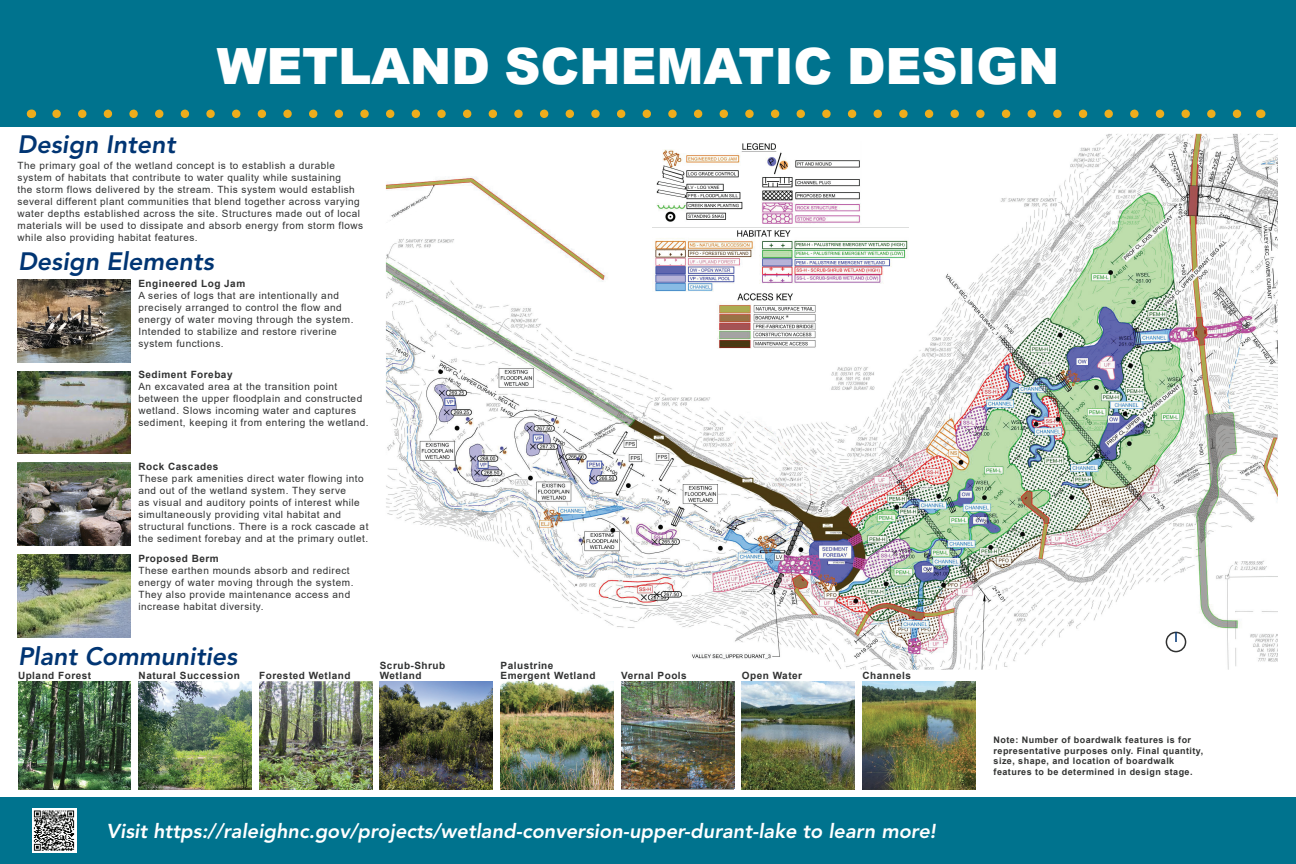
<style>
.page{position:relative;width:1296px;height:864px;background:#fff}
.page>*{position:absolute;margin:0;border:0;box-sizing:border-box;transform-origin:0 0}
.t1{font:900 50px "Arial";letter-spacing:-.005em;color:#fff}
.t2{font:italic 800 25px "Avenir LT Std";color:#013573}
.t3{font:italic 800 20px "Avenir LT Std";color:#fff}
.t4{font:10px/12px "Arial";letter-spacing:.05em;color:#313232}
.t5{font:700 10px/10px "Arial";letter-spacing:.05em;color:#313232}
.t6{font:700 9px/10.8px "Arial";letter-spacing:.05em;color:#323332}
.t7{font:8px "Arial";color:#323332}
</style>
<div class="page">
<img style="left:386px;top:134px;width:892px;height:563px">
<svg style="left:386px;top:197px;width:48px;height:38px"></svg>
<div style="left:0;top:797px;width:1296px;height:67px;background:#00738e"></div>
<svg style="left:32px;top:808px;width:44px;height:45px"></svg>
<svg style="left:34px;top:811px;width:40px;height:14px"></svg>
<img style="left:138px;top:681px;width:114px;height:109px">
<img style="left:18px;top:681px;width:113px;height:109px">
<div style="left:0;top:0;width:1296px;height:127px;background:#00738e"></div>
<svg style="left:57px;top:110px;width:1185px;height:8px"></svg>
<img style="left:18px;top:279px;width:113px;height:83px">
<img style="left:18px;top:371px;width:113px;height:83px">
<img style="left:18px;top:463px;width:113px;height:83px">
<img style="left:18px;top:554px;width:113px;height:83px">
<img style="left:259px;top:681px;width:113px;height:109px">
<img style="left:380px;top:681px;width:113px;height:109px">
<img style="left:501px;top:681px;width:113px;height:109px">
<img style="left:621px;top:681px;width:113px;height:107px">
<img style="left:742px;top:681px;width:113px;height:109px">
<img style="left:863px;top:681px;width:113px;height:109px">
<img style="left:657px;top:142px;width:204px;height:82px">
<img style="left:652px;top:228px;width:257px;height:64px">
<img style="left:715px;top:292px;width:103px;height:57px">
<div style="left:1166px;top:632px;width:20px;height:20px;border:2px solid #313232;border-radius:50%"></div>
<svg style="left:1175px;top:632px;width:2px;height:10px"></svg>
<h1 class="t1" style="left:217px;top:30px;width:844px">WETLAND SCHEMATIC DESIGN</h1>
<h2 class="t2" style="left:18px;top:129px;width:159px">Design Intent</h2>
<p class="t4" style="left:18px;top:160px;width:347px">The primary goal of the wetland concept is to establish a durable system of habitats that contribute to water quality while sustaining<br>the storm flows delivered by the stream. This system would establish several different plant communities that blend together across varying water depths established across the site. Structures made out of local materials will be used to dissipate and absorb energy from storm flows while also providing habitat features.</p>
<h2 class="t2" style="left:18px;top:247px;width:197px">Design Elements</h2>
<p class="t5" style="left:138px;top:278px;width:108px">Engineered Log Jam</p>
<p class="t4" style="left:138px;top:289px;width:217px">A series of logs that are intentionally and precisely arranged to control the flow and energy of water moving through the system.<br>Intended to stabilize and restore riverine system functions.</p>
<p class="t5" style="left:138px;top:370px;width:96px">Sediment Forebay</p>
<p class="t4" style="left:138px;top:381px;width:232px">An excavated area at the transition point between the upper floodplain and constructed wetland. Slows incoming water and captures sediment, keeping it from entering the wetland.</p>
<p class="t5" style="left:138px;top:462px;width:81px">Rock Cascades</p>
<p class="t4" style="left:138px;top:472px;width:232px">These park amenities direct water flowing into and out of the wetland system. They serve<br>as visual and auditory points of interest while simultaneously providing vital habitat and structural functions. There is a rock cascade at the sediment forebay and at the primary outlet.</p>
<p class="t5" style="left:138px;top:553px;width:82px">Proposed Berm</p>
<p class="t4" style="left:138px;top:564px;width:217px">These earthen mounds absorb and redirect energy of water moving through the system.<br>They also provide maintenance access and increase habitat diversity.</p>
<h2 class="t2" style="left:18px;top:641px;width:221px">Plant Communities</h2>
<p class="t5" style="left:18px;top:671px;width:75px">Upland Forest</p>
<p class="t5" style="left:139px;top:671px;width:103px">Natural Succession</p>
<p class="t5" style="left:259px;top:671px;width:93px">Forested Wetland</p>
<p class="t5" style="left:380px;top:661px;width:67px">Scrub-Shrub<br>Wetland</p>
<p class="t5" style="left:501px;top:661px;width:97px">Palustrine<br>Emergent Wetland</p>
<p class="t5" style="left:621px;top:671px;width:67px">Vernal Pools</p>
<p class="t5" style="left:742px;top:671px;width:62px">Open Water</p>
<p class="t5" style="left:863px;top:671px;width:50px">Channels</p>
<p class="t7" style="left:786px;top:313px;width:5px">*</p>
<h3 class="t3" style="left:107px;top:819px;width:831px">Visit https://raleighnc.gov/projects/wetland-conversion-upper-durant-lake to learn more!</h3>
<p class="t6" style="left:994px;top:734px;width:211px">Note: Number of boardwalk features is for representative purposes only. Final quantity, size, shape, and location of boardwalk features to be determined in design stage.</p>
</div>
